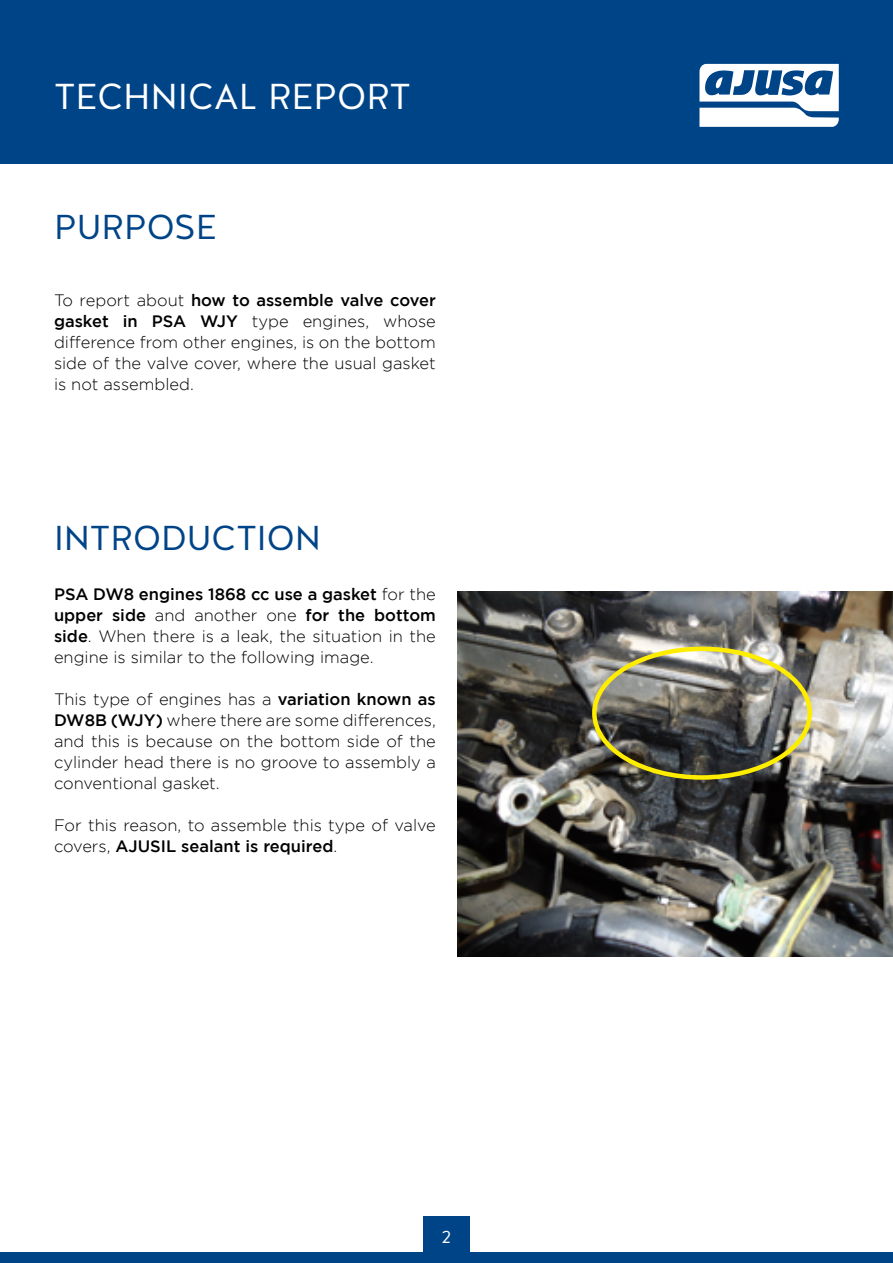
<style>
.page{position:relative;width:893px;height:1263px;background:#fff}
.page>*{position:absolute;margin:0;border:0;box-sizing:border-box;transform-origin:0 0}
.t1{font:36px "Halis GR";color:#fff}
.t2{font:34.5px "Halis GR";color:#048}
.t3{font:18px "Halis GR";color:#fff}
.t4{font:300 16.5px/21px "Gotham";color:#000;text-align:justify}
.s1{font-weight:500}
</style>
<div class="page">
<div style="left:0;top:0;width:893px;height:163px;background:#048"></div>
<svg style="left:699px;top:64px;width:140px;height:63px"></svg>
<div style="left:0;top:1252px;width:893px;height:11px;background:#048"></div>
<div style="left:423px;top:1216px;width:47px;height:46px;background:#048"></div>
<img style="left:457px;top:591px;width:436px;height:366px">
<div style="left:592px;top:647px;width:220px;height:133px;border:4px solid #ffed00;border-radius:50%"></div>
<h1 class="t1" style="left:54px;top:73px;width:358px">TECHNICAL REPORT</h1>
<h2 class="t2" style="left:54px;top:204px;width:164px">PURPOSE</h2>
<p class="t4" style="left:54px;top:289px;width:383px">To report about <span class="s1">how to assemble valve cover gasket in PSA WJY</span> type engines, whose difference from other engines, is on the bottom side of the valve cover, where the usual gasket is not assembled.</p>
<h2 class="t2" style="left:54px;top:515px;width:269px">INTRODUCTION</h2>
<p class="t4" style="left:54px;top:583px;width:383px"><span class="s1">PSA DW8 engines 1868 cc use a gasket</span> for the <span class="s1">upper side</span> and another one <span class="s1">for the bottom side</span>. When there is a leak, the situation in the engine is similar to the following image.</p>
<p class="t4" style="left:54px;top:688px;width:383px">This type of engines has a <span class="s1">variation known as DW8B (WJY)</span> where there are some differences, and this is because on the bottom side of the cylinder head there is no groove to assembly a conventional gasket.</p>
<p class="t4" style="left:54px;top:814px;width:383px">For this reason, to assemble this type of valve covers, <span class="s1">AJUSIL sealant is required</span>.</p>
<p class="t3" style="left:442px;top:1225px;width:11px">2</p>
</div>
